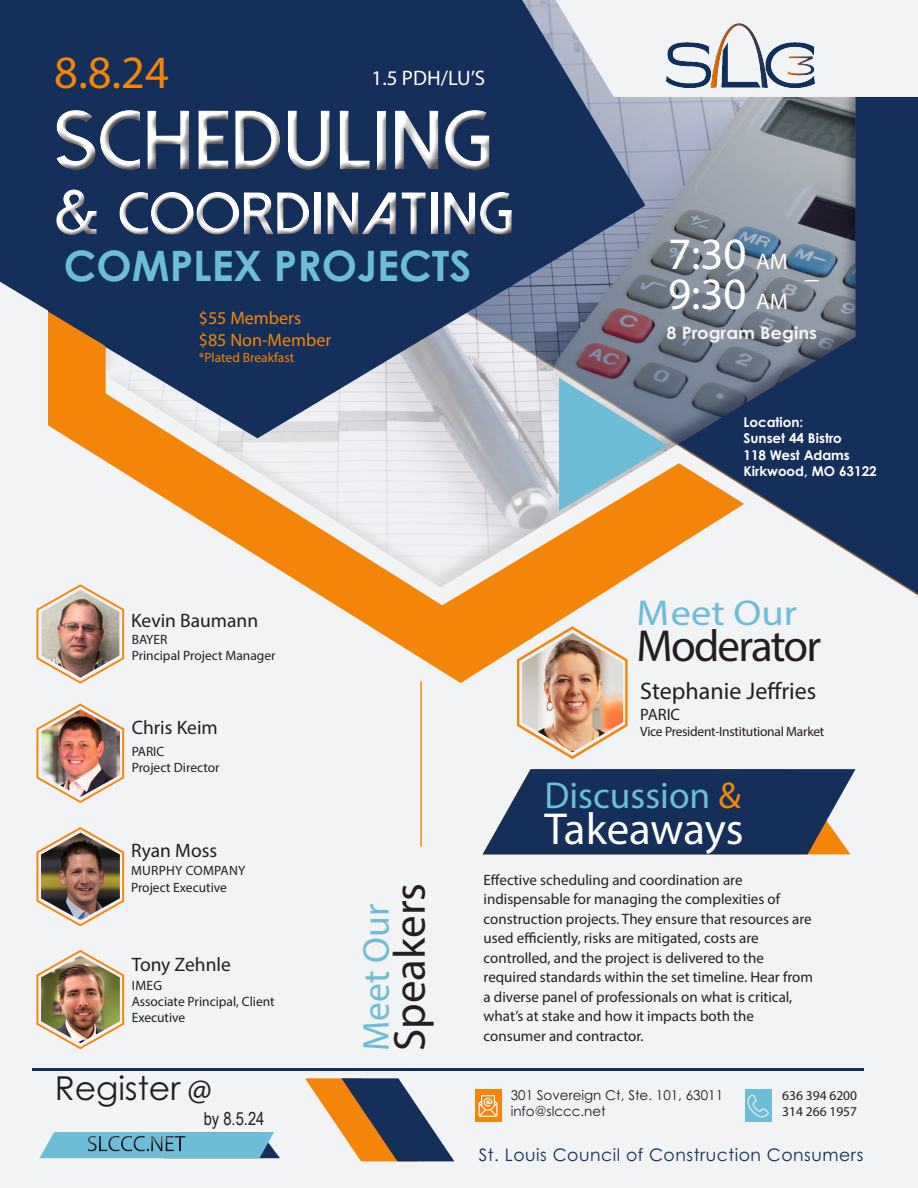
<style>
.page{position:relative;width:918px;height:1188px;background:#f2f3f4}
.page>*{position:absolute;margin:0;border:0;box-sizing:border-box;transform-origin:0 0}
.t1{font:800 84px "Dolce Vita";color:#fff}
.t2{font:800 60px "Dolce Vita";color:#fff}
.t3{font:46.5px "Myriad Pro";color:#f48508}
.t4{font:45px "Myriad Pro";color:#fff}
.t5{font:45px "Myriad Pro";letter-spacing:-.035em;color:#231f20}
.t6{font:45px "Myriad Pro";color:#231f20}
.t7{font:700 42px "Century Gothic Pro";color:#6ebdd6}
.t8{font:37.5px "Myriad Pro";color:#6ebdd6}
.t9{font:36px "Myriad Pro";color:#6ebdd6;scale:1.12 1}
.t10{font:33px "Century Gothic Pro";color:#231f20}
.t11{font:700 27px "Century Gothic Pro";color:#fff}
.t12{font:24px "Myriad Pro";color:#231f20}
.t13{font:21px "Myriad Pro";color:#fff}
.t14{font:19.5px "Myriad Pro";color:#231f20}
.t15{font:18px "Myriad Pro";color:#f48508}
.t16{font:18px "Arial Narrow";color:#231f20}
.t17{font:17.25px "Century Gothic Pro";letter-spacing:.03em;color:#132f5a}
.t18{font:700 17.1px "Century Gothic Pro";color:#f2f3f4;scale:1.05 1}
.t19{font:16.5px "Myriad Pro";color:#231f20}
.t20{font:15px/19.5px "Myriad Pro";color:#231f20}
.t21{font:13.5px/16.2px "Myriad Pro";color:#231f20}
.t22{font:700 13.5px/16.2px "Century Gothic Pro";color:#fff}
.t23{font:13.5px "Century Gothic Pro";color:#231f20}
.t24{font:13.5px "Myriad Pro";letter-spacing:-.02em;color:#231f20}
.t25{font:13.5px "Myriad Pro";color:#f48508}
.t26{font:13.5px "Myriad Pro";letter-spacing:.02em;color:#231f20}
.s1{font-family:"Rockwell";font-weight:400}
.s2{font-size:22.5px}
.s3{font-family:"Myriad Pro"}
.s4{color:#f48508}
</style>
<div class="page">
<svg style="left:483px;top:769px;width:373px;height:85px"></svg>
<div style="left:857px;top:97px;width:61px;height:499px;background:#132f5a"></div>
<svg style="left:48px;top:346px;width:562px;height:337px"></svg>
<hr style="left:32px;top:1068px;width:832px;height:3px;background:#132f5a">
<svg style="left:305px;top:1078px;width:149px;height:83px"></svg>
<svg style="left:0;top:0;width:104px;height:346px"></svg>
<div style="left:475px;top:1090px;width:26px;height:32px;background:#f48508"></div>
<div style="left:745px;top:1090px;width:26px;height:32px;background:#6ebdd6"></div>
<svg style="left:747px;top:1095px;width:22px;height:22px"></svg>
<svg style="left:478px;top:1095px;width:20px;height:22px"></svg>
<svg style="left:39px;top:1132px;width:241px;height:27px"></svg>
<div style="left:73px;top:1128px;width:126px;height:30px;background:#231f20;opacity:.5"></div>
<div style="left:77px;top:1128px;width:116px;height:30px;background:#fff;opacity:.75"></div>
<div style="left:81px;top:1128px;width:115px;height:30px;background:#231f20;opacity:.75"></div>
<div style="left:106px;top:0;width:751px;height:589px;background:#231f20;opacity:.5"></div>
<svg style="left:37px;top:584px;width:87px;height:100px"></svg>
<img style="left:42px;top:590px;width:77px;height:88px">
<svg style="left:37px;top:704px;width:87px;height:99px"></svg>
<img style="left:42px;top:709px;width:78px;height:88px">
<svg style="left:37px;top:827px;width:87px;height:99px"></svg>
<img style="left:41px;top:833px;width:79px;height:87px">
<svg style="left:37px;top:950px;width:87px;height:99px"></svg>
<img style="left:41px;top:956px;width:79px;height:87px">
<svg style="left:517px;top:626px;width:111px;height:133px"></svg>
<img style="left:522px;top:633px;width:101px;height:119px">
<svg style="left:646px;top:88px;width:211px;height:9px"></svg>
<svg style="left:104px;top:0;width:542px;height:439px"></svg>
<svg style="left:559px;top:378px;width:109px;height:133px"></svg>
<div style="left:46px;top:99px;width:474px;height:135px;background:#132f5a"></div>
<div style="left:49px;top:103px;width:474px;height:142px;background:#231f20;opacity:.75"></div>
<hr style="left:420px;top:681px;width:2px;height:166px;background:#f48508">
<div style="left:645px;top:0;width:256px;height:88px;background:#f2f3f4"></div>
<img style="left:666px;top:23px;width:148px;height:65px">
<p class="t3" style="left:54px;top:44px;width:116px">8.8.24</p>
<p class="t13" style="left:372px;top:65px;width:115px">1.5 PDH/LU’S</p>
<h1 class="t1" style="left:54px;top:98px;width:439px">SCHEDULING</h1>
<h2 class="t2" style="left:54px;top:183px;width:461px"><span class="s1">&amp;</span> COORDINATING</h2>
<p class="t7" style="left:64px;top:240px;width:409px">COMPLEX PROJECTS</p>
<p class="t15" style="left:199px;top:307px;width:104px">$55 Members</p>
<p class="t15" style="left:199px;top:329px;width:134px">$85 Non-Member</p>
<p class="t25" style="left:199px;top:349px;width:97px">*Plated Breakfast</p>
<p class="t14" style="left:131px;top:609px;width:129px">Kevin Baumann</p>
<p class="t21" style="left:132px;top:631px;width:37px">BAYER</p>
<p class="t21" style="left:132px;top:648px;width:145px">Principal Project Manager</p>
<p class="t14" style="left:132px;top:716px;width:88px">Chris Keim</p>
<p class="t21" style="left:132px;top:743px;width:89px">PARIC<br>Project Director</p>
<p class="t4" style="left:668px;top:226px;width:121px">7:30 <span class="s2">AM</span></p>
<p class="t4" style="left:668px;top:267px;width:121px">9:30 <span class="s2">AM</span></p>
<p class="t11" style="left:805px;top:251px;width:15px">_</p>
<p class="t18" style="left:667px;top:322px;width:145px">8 Program Begins</p>
<p class="t22" style="left:743px;top:414px;width:61px">Location:</p>
<p class="t22" style="left:743px;top:430px;width:108px">Sunset 44 Bistro<br>118 West Adams</p>
<p class="t22" style="left:743px;top:463px;width:135px">Kirkwood, MO 63122</p>
<p class="t9" style="left:636px;top:591px;width:145px">Meet Our</p>
<p class="t5" style="left:636px;top:619px;width:186px">Moderator</p>
<p class="t12" style="left:640px;top:676px;width:178px">Stephanie Jeffries</p>
<p class="t19" style="left:640px;top:704px;width:41px">PARIC</p>
<p class="t24" style="left:640px;top:723px;width:186px">Vice President-Institutional Market</p>
<p class="t14" style="left:131px;top:838px;width:88px">Ryan Moss</p>
<p class="t26" style="left:131px;top:863px;width:116px">MURPHY COMPANY</p>
<p class="t21" style="left:131px;top:879px;width:97px">Project Executive</p>
<p class="t14" style="left:132px;top:953px;width:101px">Tony Zehnle</p>
<p class="t21" style="left:132px;top:977px;width:32px">IMEG</p>
<p class="t21" style="left:132px;top:993px;width:144px">Associate Principal, Client<br>Executive</p>
<p class="t10" style="left:55px;top:1068px;width:158px">Register <span class="s3">@</span></p>
<p class="t16" style="left:204px;top:1105px;width:62px">by 8.5.24</p>
<p class="t6" style="left:382px;top:1051px;width:170px;rotate:-90deg">Speakers</p>
<p class="t8" style="left:353px;top:1051px;width:149px;rotate:-90deg">Meet Our</p>
<p class="t8" style="left:545px;top:772px;width:198px">Discussion <span class="s4">&amp;</span></p>
<p class="t4" style="left:545px;top:801px;width:201px">Takeaways</p>
<p class="t20" style="left:484px;top:870px;width:331px">Effective scheduling and coordination are indispensable for managing the complexities of construction projects. They ensure that resources are used efficiently, risks are mitigated, costs are controlled, and the project is delivered to the required standards within the set timeline. Hear from a diverse panel of professionals on what is critical, what’s at stake and how it impacts both the consumer and contractor.</p>
<p class="t23" style="left:511px;top:1087px;width:214px">301 Sovereign Ct, Ste. 101, 63011</p>
<p class="t23" style="left:511px;top:1103px;width:97px">info@slccc.net</p>
<p class="t21" style="left:782px;top:1087px;width:76px">636 394 6200</p>
<p class="t21" style="left:782px;top:1104px;width:76px">314 266 1957</p>
<p class="t17" style="left:479px;top:1145px;width:386px">St. Louis Council of Construction Consumers</p>
</div>
